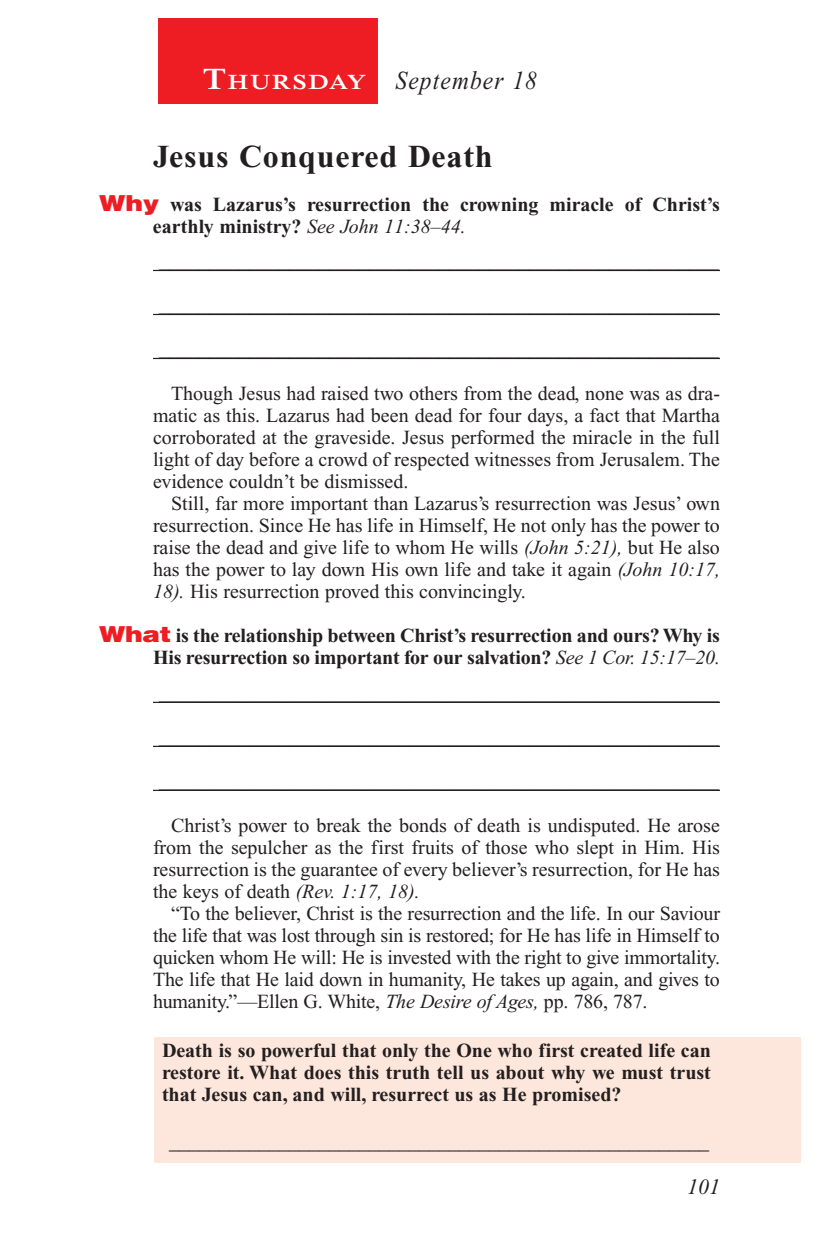
<style>
.page{position:relative;width:819px;height:1260px;background:#fff}
.page>*{position:absolute;margin:0;border:0;box-sizing:border-box;transform-origin:0 0}
.Head{font:700 32px "Times New Roman PS Std";letter-spacing:.025em;color:#231f20}
.Lesson_Dates{font:italic 26px "Times New Roman PS Std";letter-spacing:.05em;color:#231f20;scale:.9 1}
.t1{font:italic 22px "Times New Roman PS Std";color:#231f20}
.Daily_Header{font:600 21px "Times NRMT Std";letter-spacing:.07em;color:#fff;scale:1.1 1}
.Body{font:20px/22px "Times New Roman PS Std";color:#231f20;text-align:justify}
.Blank_Lines{font:20px "Times New Roman PS Std";color:#231f20}
.x-screened_box-text{font:700 20px/22px "Times New Roman PS Std";color:#231f20;text-align:justify}
.Question{font:700 20px/22px "Times New Roman PS Std";letter-spacing:-.01em;color:#231f20;text-align:right}
.Question_NO_SB{font:700 20px/22px "Times New Roman PS Std";color:#231f20}
.Blank_Lines_In_Scree{font:20px "Times New Roman PS Std";color:#231f20}
.s1{font-size:30px}
.s2{font-family:"Helvetica LT Std";font-weight:900;font-size:22px;color:#ee1d23}
.s3{font-weight:400;font-style:italic}
.s4{font-style:italic}
</style>
<div class="page">
<div style="left:158px;top:18px;width:220px;height:86px;background:#ee1d23"></div>
<div style="left:155px;top:1038px;width:646px;height:125px;background:#fde7dc"></div>
<hr style="left:153px;top:270px;width:567px;height:1px;background:#231f20">
<hr style="left:153px;top:314px;width:567px;height:1px;background:#231f20">
<hr style="left:153px;top:358px;width:567px;height:1px;background:#231f20">
<hr style="left:153px;top:702px;width:567px;height:1px;background:#231f20">
<hr style="left:153px;top:746px;width:567px;height:1px;background:#231f20">
<hr style="left:153px;top:790px;width:567px;height:1px;background:#231f20">
<p class="Daily_Header" style="left:203px;top:70px;width:150px"><span class="s1">T</span>HURSDAY</p>
<p class="Lesson_Dates" style="left:396px;top:66px;width:159px">September 18</p>
<p class="Head" style="left:153px;top:138px;width:341px">Jesus Conquered Death</p>
<p class="Question_NO_SB" style="left:153px;top:193px;width:568px;text-indent:-54px"><span class="s2">Why</span> was Lazarus’s resurrection the crowning miracle of Christ’s earthly ministry? <span class="s3">See John 11:38–44.</span></p>
<p class="Blank_Lines" style="left:159px;top:251px;width:561px">________________________________________________________</p>
<p class="Blank_Lines" style="left:159px;top:295px;width:561px">________________________________________________________</p>
<p class="Blank_Lines" style="left:159px;top:339px;width:561px">________________________________________________________</p>
<p class="Body" style="left:153px;top:383px;width:569px;text-indent:18px">Though Jesus had raised two others from the dead, none was as dra&shy;matic as this. Lazarus had been dead for four days, a fact that Martha corroborated at the graveside. Jesus performed the miracle in the full light of day before a crowd of respected witnesses from Jerusalem. The evidence couldn’t be dismissed.</p>
<p class="Body" style="left:153px;top:493px;width:569px;text-indent:18px">Still, far more important than Lazarus’s resurrection was Jesus’ own resurrection. Since He has life in Himself, He not only has the power to raise the dead and give life to whom He wills <span class="s4">(John 5:21),</span> but He also has the power to lay down His own life and take it again <span class="s4">(John 10:17, 18).</span> His resurrection proved this convincingly.</p>
<p class="Question" style="left:99px;top:625px;width:623px"><span class="s2">What</span> is the relationship between Christ’s resurrection and ours? Why is<br>His resurrection so important for our salvation? <span class="s3">See 1 Cor. 15:17–20.</span></p>
<p class="Blank_Lines" style="left:159px;top:683px;width:561px">________________________________________________________</p>
<p class="Blank_Lines" style="left:159px;top:727px;width:561px">________________________________________________________</p>
<p class="Blank_Lines" style="left:159px;top:771px;width:561px">________________________________________________________</p>
<p class="Body" style="left:153px;top:815px;width:569px;text-indent:18px">Christ’s power to break the bonds of death is undisputed. He arose from the sepulcher as the first fruits of those who slept in Him. His resurrection is the guarantee of every believer’s resurrection, for He has the keys of death <span class="s4">(Rev. 1:17, 18).</span></p>
<p class="Body" style="left:153px;top:903px;width:569px;text-indent:18px">“To the believer, Christ is the resurrection and the life. In our Saviour the life that was lost through sin is restored; for He has life in Himself to quicken whom He will: He is invested with the right to give immortality.<br>The life that He laid down in humanity, He takes up again, and gives to humanity.”—Ellen G. White, <span class="s4">The Desire of Ages,</span> pp. 786, 787.</p>
<p class="x-screened_box-text" style="left:162px;top:1040px;width:550px">Death is so powerful that only the One who first created life can restore it. What does this truth tell us about why we must trust that Jesus can, and will, resurrect us as He promised?</p>
<p class="Blank_Lines_In_Scree" style="left:169px;top:1132px;width:541px">______________________________________________________</p>
<p class="t1" style="left:687px;top:1175px;width:34px">101</p>
</div>
